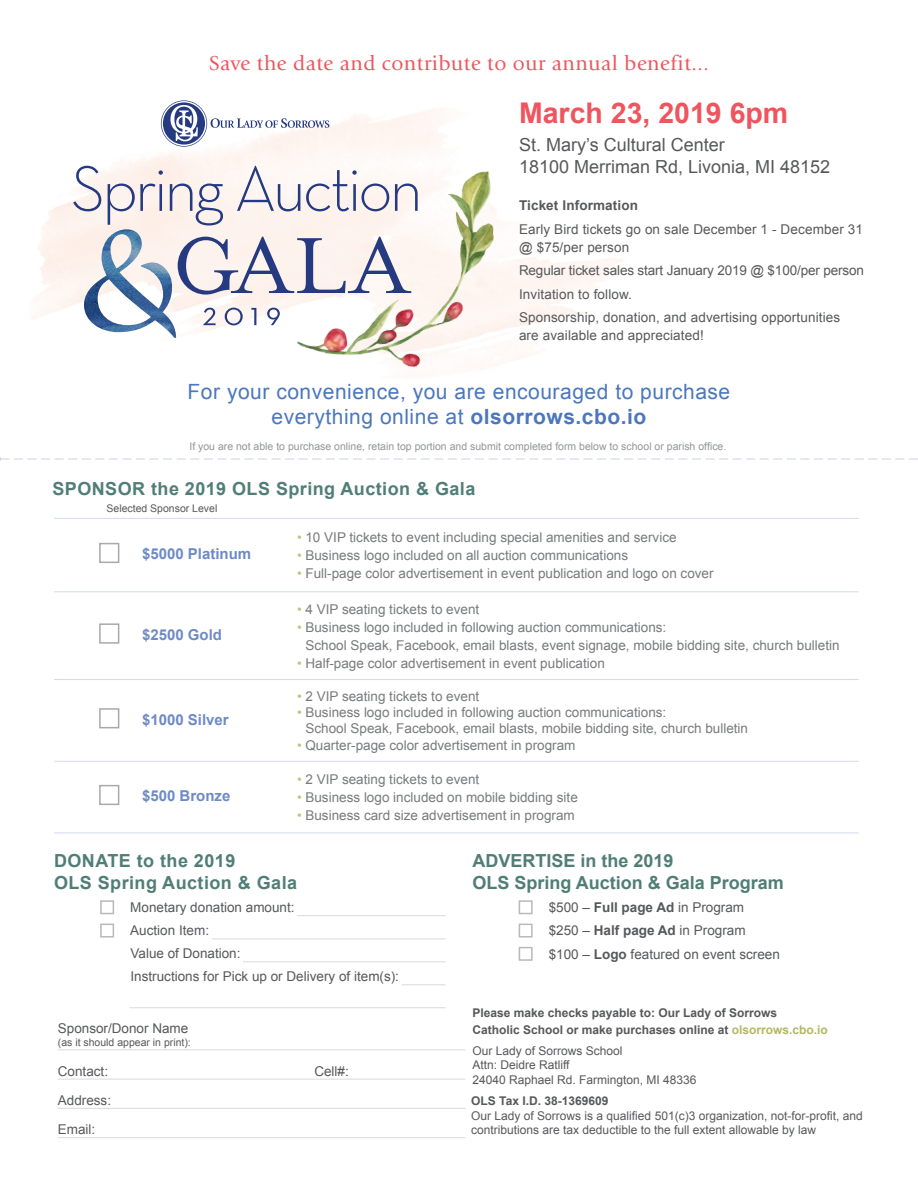
<style>
.page{position:relative;width:918px;height:1188px;background:#fff}
.page>*{position:absolute;margin:0;border:0;box-sizing:border-box;transform-origin:0 0}
.t1{font:700 28.5px "Arial";color:#ef555f}
.t2{font:21px/25.2px "Arial";letter-spacing:.025em;color:#4c77bc;text-align:center}
.t3{font:21px "Giovanni";letter-spacing:.025em;color:#ef555f}
.Text{font:700 18px/21.6px "Arial";letter-spacing:.025em;color:#507e76}
.t4{font:18px "Arial";color:#57585a}
.Text-2{font:700 18px/21.6px "Arial";color:#507e76}
.Text-3{font:700 15px "Arial";color:#6e8ac6}
.Text-4{font:13.5px/18px "Arial";color:#787a7d}
.Text-5{font:13.5px/18px "Arial";color:#57585a}
.t5{font:700 13.5px "Arial";letter-spacing:.01em;color:#57585a}
.t6{font:12px/14.4px "Arial";color:#57585a}
.t7{font:700 12px/16.2px "Arial";color:#57585a}
.t8{font:10.5px "Arial";color:#939598}
.Text-6{font:10.5px "Arial";color:#57585a}
.s1{font-weight:700}
.s2{color:#bfc37e}
.s3{color:#b2b862}
</style>
<div class="page">
<img style="left:32px;top:108px;width:591px;height:247px">
<hr style="left:58px;top:1049px;width:407px;height:1px;background:#d9dadc">
<hr style="left:58px;top:1079px;width:407px;height:1px;background:#d9dadc">
<hr style="left:58px;top:1108px;width:407px;height:1px;background:#d9dadc">
<hr style="left:58px;top:1137px;width:407px;height:1px;background:#d9dadc">
<hr style="left:297px;top:915px;width:149px;height:1px;background:#d9dadc">
<hr style="left:212px;top:939px;width:234px;height:1px;background:#d9dadc">
<hr style="left:243px;top:961px;width:203px;height:1px;background:#d9dadc">
<hr style="left:402px;top:984px;width:43px;height:1px;background:#d9dadc">
<hr style="left:130px;top:1007px;width:316px;height:1px;background:#d9dadc">
<div style="left:100px;top:900px;width:14px;height:14px;border:2px solid #b8b9bc"></div>
<div style="left:100px;top:924px;width:14px;height:14px;border:2px solid #b8b9bc"></div>
<div style="left:519px;top:900px;width:14px;height:14px;border:2px solid #b8b9bc"></div>
<div style="left:519px;top:924px;width:14px;height:14px;border:2px solid #b8b9bc"></div>
<div style="left:519px;top:947px;width:14px;height:14px;border:2px solid #b8b9bc"></div>
<hr style="left:54px;top:518px;width:243px;height:1px;background:#d4daee">
<hr style="left:297px;top:518px;width:562px;height:1px;background:#d4daee">
<hr style="left:54px;top:591px;width:243px;height:1px;background:#d4daee">
<hr style="left:297px;top:591px;width:562px;height:1px;background:#d4daee">
<hr style="left:54px;top:679px;width:243px;height:1px;background:#d4daee">
<hr style="left:297px;top:679px;width:562px;height:1px;background:#d4daee">
<hr style="left:54px;top:761px;width:243px;height:1px;background:#d4daee">
<hr style="left:297px;top:761px;width:562px;height:1px;background:#d4daee">
<hr style="left:54px;top:833px;width:243px;height:1px;background:#d4daee">
<hr style="left:297px;top:833px;width:562px;height:1px;background:#d4daee">
<div style="left:99px;top:543px;width:20px;height:20px;border:2px solid #a8a9ad"></div>
<div style="left:99px;top:623px;width:20px;height:21px;border:2px solid #a8a9ad"></div>
<div style="left:99px;top:708px;width:20px;height:20px;border:2px solid #a8a9ad"></div>
<div style="left:99px;top:785px;width:20px;height:20px;border:2px solid #a8a9ad"></div>
<svg style="left:0;top:457px;width:918px;height:4px"></svg>
<img style="left:269px;top:152px;width:261px;height:226px">
<svg style="left:73px;top:166px;width:28px;height:45px"></svg>
<svg style="left:108px;top:184px;width:48px;height:41px;background:#d7d1d8"></svg>
<hr style="left:159px;top:184px;width:3px;height:27px;background:#253a80">
<svg style="left:159px;top:170px;width:4px;height:5px"></svg>
<svg style="left:170px;top:184px;width:53px;height:41px;background:#cdc9d3"></svg>
<svg style="left:237px;top:166px;width:63px;height:45px"></svg>
<svg style="left:306px;top:170px;width:83px;height:41px"></svg>
<svg style="left:395px;top:184px;width:23px;height:27px"></svg>
<svg style="left:203px;top:308px;width:13px;height:17px"></svg>
<svg style="left:225px;top:308px;width:18px;height:17px"></svg>
<svg style="left:251px;top:308px;width:5px;height:17px"></svg>
<svg style="left:267px;top:308px;width:13px;height:17px"></svg>
<svg style="left:161px;top:100px;width:168px;height:47px"></svg>
<svg style="left:178px;top:237px;width:233px;height:58px"></svg>
<img style="left:84px;top:229px;width:92px;height:109px">
<p class="t3" style="left:209px;top:51px;width:501px">Save the date and contribute to our annual benefit...</p>
<p class="t1" style="left:519px;top:94px;width:271px">March 23, 2019 6pm</p>
<p class="t4" style="left:519px;top:133px;width:207px">St. Mary’s Cultural Center</p>
<p class="t4" style="left:519px;top:155px;width:313px">18100 Merriman Rd, Livonia, MI 48152</p>
<p class="t5" style="left:519px;top:197px;width:121px">Ticket Information</p>
<p class="Text-5" style="left:519px;top:220px;width:346px">Early Bird tickets go on sale December 1 - December 31 @ $75/per person</p>
<p class="Text-5" style="left:519px;top:262px;width:346px">Regular ticket sales start January 2019 @ $100/per person</p>
<p class="Text-5" style="left:519px;top:285px;width:115px">Invitation to follow.</p>
<p class="Text-5" style="left:519px;top:308px;width:323px">Sponsorship, donation, and advertising opportunities are available and appreciated!</p>
<p class="t2" style="left:188px;top:379px;width:544px">For your convenience, you are encouraged to purchase everything online at <span class="s1">olsorrows.cbo.io</span></p>
<p class="t8" style="left:189px;top:440px;width:538px">If you are not able to purchase online, retain top portion and submit completed form below to school or parish office.</p>
<p class="Text" style="left:52px;top:479px;width:424px">SPONSOR the 2019 OLS Spring Auction &amp; Gala</p>
<p class="Text-6" style="left:106px;top:501px;width:112px">Selected Sponsor Level</p>
<p class="Text-3" style="left:142px;top:544px;width:111px">$5000 Platinum</p>
<p class="Text-4" style="left:297px;top:528px;width:381px"><span class="s2">•</span> 10 VIP tickets to event including special amenities and service</p>
<p class="Text-4" style="left:297px;top:546px;width:333px"><span class="s2">•</span> Business logo included on all auction communications</p>
<p class="Text-4" style="left:297px;top:564px;width:418px"><span class="s2">•</span> Full-page color advertisement in event publication and logo on cover</p>
<p class="Text-3" style="left:142px;top:625px;width:82px">$2500 Gold</p>
<p class="Text-3" style="left:142px;top:710px;width:88px">$1000 Silver</p>
<p class="Text-3" style="left:142px;top:786px;width:90px">$500 Bronze</p>
<p class="Text-4" style="left:297px;top:600px;width:184px"><span class="s2">•</span> 4 VIP seating tickets to event</p>
<p class="Text-4" style="left:305px;top:618px;width:536px;text-indent:-8px"><span class="s2">•</span> Business logo included in following auction communications:<br>School Speak, Facebook, email blasts, event signage, mobile bidding site, church bulletin</p>
<p class="Text-4" style="left:297px;top:654px;width:309px"><span class="s2">•</span> Half-page color advertisement in event publication</p>
<p class="Text-4" style="left:297px;top:687px;width:184px"><span class="s2">•</span> 2 VIP seating tickets to event</p>
<p class="Text-4" style="left:305px;top:705px;width:444px;line-height:16.2px;text-indent:-8px"><span class="s2">•</span> Business logo included in following auction communications:<br>School Speak, Facebook, email blasts, mobile bidding site, church bulletin</p>
<p class="Text-4" style="left:297px;top:736px;width:280px"><span class="s2">•</span> Quarter-page color advertisement in program</p>
<p class="Text-4" style="left:297px;top:770px;width:184px"><span class="s2">•</span> 2 VIP seating tickets to event</p>
<p class="Text-4" style="left:297px;top:788px;width:282px"><span class="s2">•</span> Business logo included on mobile bidding site</p>
<p class="Text-4" style="left:297px;top:806px;width:279px"><span class="s2">•</span> Business card size advertisement in program</p>
<p class="Text" style="left:54px;top:851px;width:245px">DONATE to the 2019<br>OLS Spring Auction &amp; Gala</p>
<p class="Text-5" style="left:130px;top:898px;width:166px">Monetary donation amount:</p>
<p class="Text-5" style="left:130px;top:922px;width:80px">Auction Item:</p>
<p class="Text-5" style="left:131px;top:945px;width:112px">Value of Donation:</p>
<p class="Text-5" style="left:131px;top:968px;width:270px">Instructions for Pick up or Delivery of item(s):</p>
<p class="Text-5" style="left:58px;top:1019px;width:132px">Sponsor/Donor Name</p>
<p class="Text-6" style="left:58px;top:1036px;width:135px">(as it should appear in print):</p>
<p class="Text-5" style="left:58px;top:1062px;width:52px">Contact:</p>
<p class="Text-5" style="left:314px;top:1062px;width:36px">Cell#:</p>
<p class="Text-5" style="left:58px;top:1091px;width:55px">Address:</p>
<p class="Text-5" style="left:58px;top:1120px;width:39px">Email:</p>
<p class="Text-2" style="left:472px;top:851px;width:313px">ADVERTISE in the 2019<br>OLS Spring Auction &amp; Gala Program</p>
<p class="Text-5" style="left:549px;top:898px;width:197px">$500 – <span class="s1">Full page Ad</span> in Program</p>
<p class="Text-5" style="left:549px;top:922px;width:198px">$250 – <span class="s1">Half page Ad</span> in Program</p>
<p class="Text-5" style="left:549px;top:945px;width:233px">$100 – <span class="s1">Logo</span> featured on event screen</p>
<p class="t7" style="left:472px;top:1005px;width:357px">Please make checks payable to: Our Lady of Sorrows<br>Catholic School or make purchases online at <span class="s3">olsorrows.cbo.io</span></p>
<p class="t6" style="left:472px;top:1043px;width:152px">Our Lady of Sorrows School<br>Attn: Deidre Ratliff</p>
<p class="t6" style="left:472px;top:1072px;width:226px">24040 Raphael Rd. Farmington, MI 48336</p>
<p class="t7" style="left:471px;top:1093px;width:139px">OLS Tax I.D. 38-1369609</p>
<p class="t6" style="left:471px;top:1108px;width:393px">Our Lady of Sorrows is a qualified 501(c)3 organization, not-for-profit, and contributions are tax deductible to the full extent allowable by law</p>
</div>
